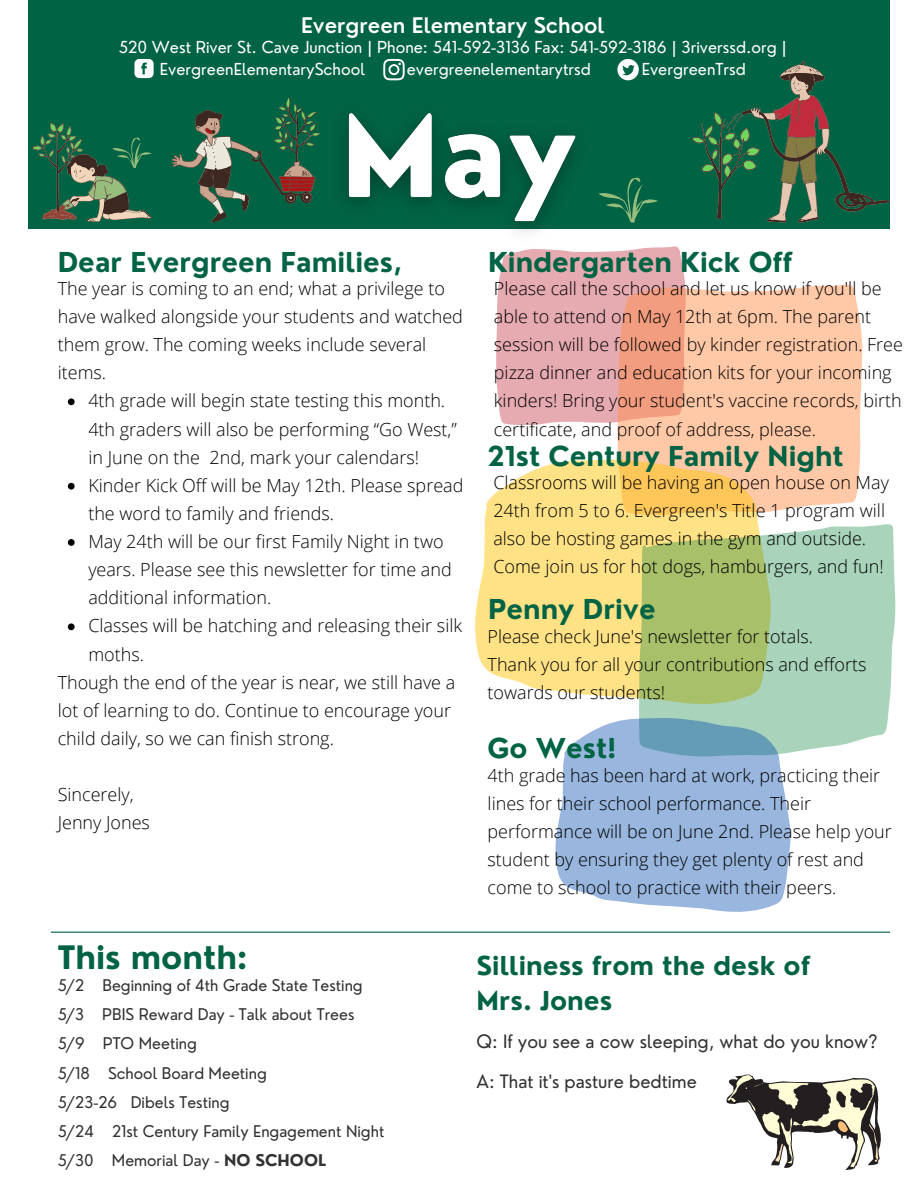
<style>
.page{position:relative;width:918px;height:1188px;background:#fff}
.page>*{position:absolute;margin:0;border:0;box-sizing:border-box;transform-origin:0 0}
.t1{font:700 31.5px "Nourd";color:#006344}
.t2{font:700 26.7px "Nourd";color:#006344}
.t3{font:700 25.35px/34.8px "Nourd";color:#006344}
.t4{font:600 21px "Nourd";color:#fff}
.t5{font:300 18px/28.2px "Open Sans";color:#000}
.t6{font:18px "Nourd";color:#323232}
.t7{font:16.05px/21.8px "Nourd";color:#fff}
.t8{font:15.75px "Nourd";color:#323232}
.s1{font-weight:700}
</style>
<div class="page">
<div style="left:28px;top:0;width:862px;height:228px;background:#006344"></div>
<hr style="left:51px;top:932px;width:839px;height:1px;background:#006344">
<svg style="left:134px;top:59px;width:20px;height:19px"></svg>
<svg style="left:383px;top:59px;width:22px;height:5px"></svg>
<svg style="left:617px;top:59px;width:22px;height:21px"></svg>
<svg style="left:692px;top:61px;width:197px;height:162px"></svg>
<svg style="left:172px;top:98px;width:141px;height:125px"></svg>
<svg style="left:605px;top:178px;width:53px;height:44px"></svg>
<svg style="left:32px;top:123px;width:120px;height:99px"></svg>
<svg style="left:726px;top:1074px;width:155px;height:96px"></svg>
<div style="left:496px;top:246px;width:189px;height:179px;background:#e6aab1"></div>
<svg style="left:618px;top:284px;width:244px;height:228px;background:#fcc2a3"></svg>
<svg style="left:475px;top:460px;width:296px;height:238px;background:#ffe08e"></svg>
<svg style="left:639px;top:524px;width:257px;height:229px;background:#b0cf9d"></svg>
<svg style="left:555px;top:718px;width:236px;height:194px;background:#9fbcdc"></svg>
<img style="left:313px;top:64px;width:292px;height:192px">
<svg style="left:68px;top:398px;width:7px;height:7px"></svg>
<svg style="left:68px;top:483px;width:7px;height:7px"></svg>
<svg style="left:68px;top:539px;width:7px;height:7px"></svg>
<svg style="left:68px;top:623px;width:7px;height:7px"></svg>
<p class="t4" style="left:301px;top:12px;width:305px">Evergreen Elementary School</p>
<p class="t7" style="left:160px;top:36px;width:629px;text-indent:-41px">520 West River St. Cave Junction | Phone: 541-592-3136 Fax: 541-592-3186 | 3riverssd.org |<br>EvergreenElementarySchool</p>
<p class="t7" style="left:407px;top:58px;width:186px">evergreenelementarytrsd</p>
<p class="t7" style="left:642px;top:58px;width:106px">EvergreenTrsd</p>
<p class="t2" style="left:58px;top:245px;width:346px">Dear Evergreen Families,</p>
<p class="t5" style="left:58px;top:274px;width:407px">The year is coming to an end; what a privilege to have walked alongside your students and watched them grow. The coming weeks include several items.</p>
<p class="t5" style="left:88px;top:386px;width:370px">4th grade will begin state testing this month.<br>4th graders will also be performing “Go West,” in June on the 2nd, mark your calendars!</p>
<p class="t5" style="left:88px;top:471px;width:377px">Kinder Kick Off will be May 12th. Please spread the word to family and friends.</p>
<p class="t5" style="left:88px;top:527px;width:365px">May 24th will be our first Family Night in two years. Please see this newsletter for time and additional information.</p>
<p class="t5" style="left:88px;top:611px;width:375px">Classes will be hatching and releasing their silk moths.</p>
<p class="t5" style="left:58px;top:668px;width:399px">Though the end of the year is near, we still have a lot of learning to do. Continue to encourage your child daily, so we can finish strong.</p>
<p class="t5" style="left:58px;top:780px;width:77px">Sincerely,</p>
<p class="t5" style="left:58px;top:808px;width:94px">Jenny Jones</p>
<p class="t2" style="left:488px;top:245px;width:306px">Kindergarten Kick Off</p>
<p class="t5" style="left:494px;top:274px;width:411px">Please call the school and let us know if you'll be able to attend on May 12th at 6pm. The parent session will be followed by kinder registration. Free pizza dinner and education kits for your incoming kinders! Bring your student's vaccine records, birth certificate, and proof of address, please.</p>
<p class="t5" style="left:493px;top:468px;width:397px">Classrooms will be having an open house on May 24th from 5 to 6. Evergreen's Title 1 program will also be hosting games in the gym and outside.<br>Come join us for hot dogs, hamburgers, and fun!</p>
<p class="t2" style="left:488px;top:439px;width:358px">21st Century Family Night</p>
<p class="t2" style="left:488px;top:593px;width:169px">Penny Drive</p>
<p class="t5" style="left:488px;top:622px;width:327px">Please check June's newsletter for totals.</p>
<p class="t5" style="left:488px;top:650px;width:380px">Thank you for all your contributions and efforts towards our students!</p>
<p class="t2" style="left:488px;top:732px;width:130px">Go West!</p>
<p class="t5" style="left:488px;top:761px;width:406px">4th grade has been hard at work, practicing their lines for their school performance. Their performance will be on June 2nd. Please help your student by ensuring they get plenty of rest and come to school to practice with their peers.</p>
<p class="t1" style="left:58px;top:937px;width:191px">This month:</p>
<p class="t8" style="left:58px;top:975px;width:306px">5/2 Beginning of 4th Grade State Testing</p>
<p class="t8" style="left:58px;top:1004px;width:298px">5/3 PBIS Reward Day - Talk about Trees</p>
<p class="t8" style="left:58px;top:1034px;width:141px">5/9 PTO Meeting</p>
<p class="t8" style="left:58px;top:1063px;width:211px">5/18 School Board Meeting</p>
<p class="t8" style="left:58px;top:1092px;width:173px">5/23-26 Dibels Testing</p>
<p class="t8" style="left:58px;top:1121px;width:328px">5/24 21st Century Family Engagement Night</p>
<p class="t8" style="left:58px;top:1151px;width:270px">5/30 Memorial Day - <span class="s1">NO SCHOOL</span></p>
<p class="t3" style="left:477px;top:948px;width:335px">Silliness from the desk of<br>Mrs. Jones</p>
<p class="t6" style="left:477px;top:1030px;width:402px">Q: If you see a cow sleeping, what do you know?</p>
<p class="t6" style="left:477px;top:1070px;width:222px">A: That it's pasture bedtime</p>
</div>
